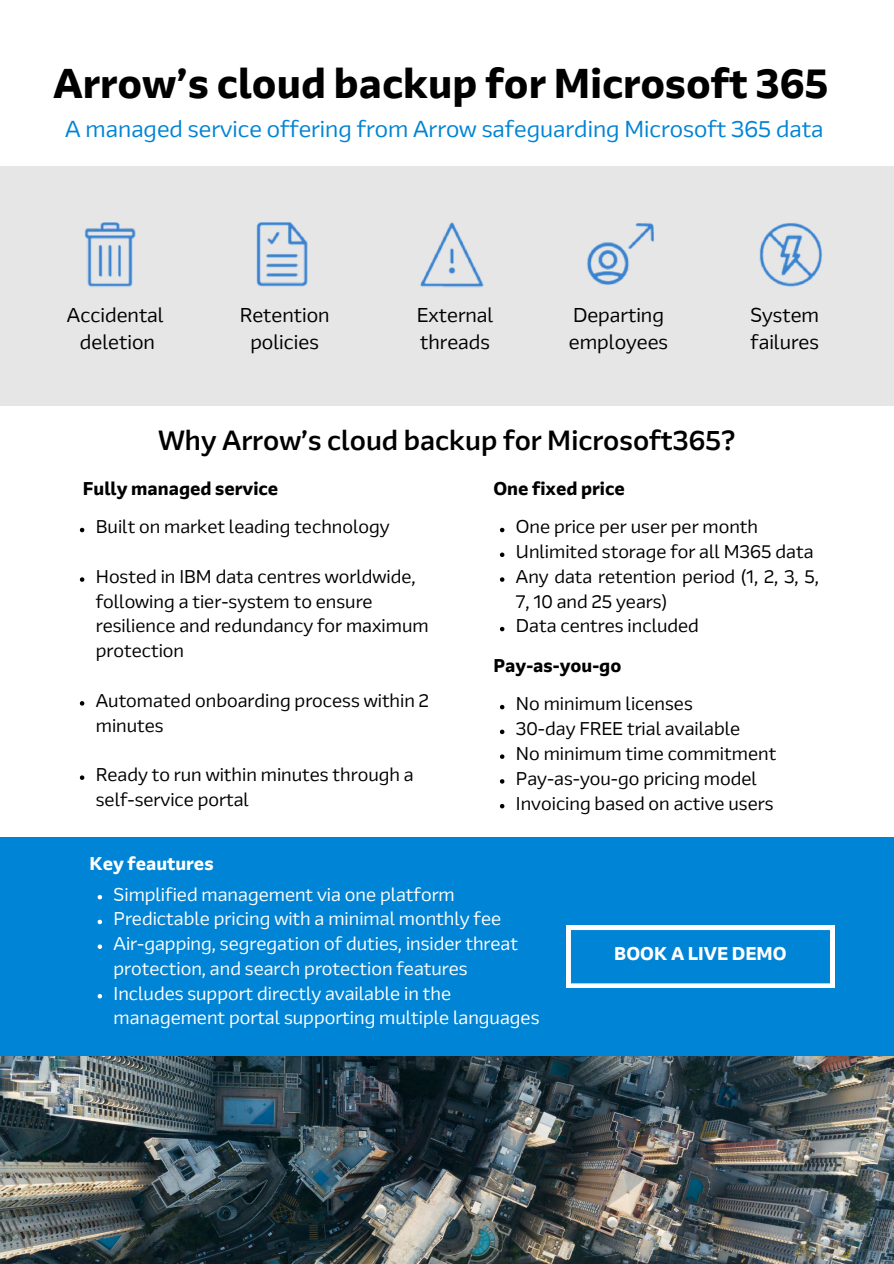
<style>
.page{position:relative;width:894px;height:1264px;background:#fff}
.page>*{position:absolute;margin:0;border:0;box-sizing:border-box;transform-origin:0 0}
.t1{font:700 40.5px "Arrow Display";color:#000}
.t2{font:500 27px "Arrow Display";color:#000}
.t3{font:22.5px "Arrow Display";color:#0084d5}
.t4{font:19.5px "Arrow Display";color:#000}
.t5{font:18px/24.8px "Arrow Display";color:#000}
.t6{font:18px/24.8px "Arrow Display";color:#fff}
.t7{font:700 18px "Arrow Display";color:#000}
.t8{font:700 18px "Arrow Display";color:#fff}
</style>
<div class="page">
<div style="left:0;top:166px;width:893px;height:240px;background:#e6e6e6"></div>
<div style="left:0;top:836px;width:893px;height:220px;background:#0084d5"></div>
<img style="left:84px;top:222px;width:739px;height:66px">
<svg style="left:566px;top:925px;width:268px;height:62px"></svg>
<img style="left:0;top:1056px;width:893px;height:207px">
<svg style="left:80px;top:528px;width:4px;height:4px"></svg>
<svg style="left:80px;top:577px;width:4px;height:5px"></svg>
<svg style="left:80px;top:701px;width:4px;height:4px"></svg>
<svg style="left:80px;top:775px;width:4px;height:5px"></svg>
<svg style="left:500px;top:528px;width:4px;height:4px"></svg>
<svg style="left:500px;top:552px;width:4px;height:5px"></svg>
<svg style="left:500px;top:577px;width:4px;height:5px"></svg>
<svg style="left:500px;top:627px;width:4px;height:4px"></svg>
<svg style="left:98px;top:895px;width:4px;height:4px"></svg>
<svg style="left:98px;top:919px;width:4px;height:5px"></svg>
<svg style="left:98px;top:944px;width:4px;height:4px"></svg>
<svg style="left:98px;top:994px;width:4px;height:4px"></svg>
<svg style="left:500px;top:705px;width:4px;height:4px"></svg>
<svg style="left:500px;top:729px;width:4px;height:5px"></svg>
<svg style="left:500px;top:754px;width:4px;height:5px"></svg>
<svg style="left:500px;top:779px;width:4px;height:4px"></svg>
<svg style="left:500px;top:804px;width:4px;height:4px"></svg>
<p class="t1" style="left:53px;top:68px;width:776px">Arrow’s cloud backup for Microsoft 365</p>
<p class="t3" style="left:65px;top:120px;width:759px">A managed service offering from Arrow safeguarding Microsoft 365 data</p>
<h1 class="t4" style="left:67px;top:307px;width:98px">Accidental</h1>
<h3 class="t4" style="left:80px;top:334px;width:76px">deletion</h3>
<p class="t4" style="left:240px;top:307px;width:91px">Retention</p>
<p class="t4" style="left:250px;top:334px;width:70px">policies</p>
<p class="t4" style="left:416px;top:307px;width:78px">External</p>
<p class="t4" style="left:420px;top:334px;width:71px">threads</p>
<p class="t4" style="left:573px;top:307px;width:92px">Departing</p>
<p class="t4" style="left:568px;top:334px;width:101px">employees</p>
<p class="t4" style="left:750px;top:307px;width:70px">System</p>
<p class="t4" style="left:750px;top:334px;width:70px">failures</p>
<h2 class="t2" style="left:158px;top:429px;width:579px">Why Arrow’s cloud backup for Microsoft365?</h2>
<h5 class="t7" style="left:83px;top:481px;width:197px">Fully managed service</h5>
<h5 class="t7" style="left:493px;top:481px;width:133px">One fixed price</h5>
<p class="t5" style="left:96px;top:516px;width:295px">Built on market leading technology</p>
<p class="t5" style="left:96px;top:566px;width:334px">Hosted in IBM data centres worldwide, following a tier-system to ensure resilience and redundancy for maximum protection</p>
<p class="t5" style="left:96px;top:690px;width:334px">Automated onboarding process within 2 minutes</p>
<p class="t5" style="left:96px;top:764px;width:319px">Ready to run within minutes through a self-service portal</p>
<p class="t8" style="left:89px;top:856px;width:126px">Key feautures</p>
<p class="t5" style="left:515px;top:516px;width:243px">One price per user per month</p>
<p class="t5" style="left:515px;top:541px;width:299px">Unlimited storage for all M365 data</p>
<p class="t5" style="left:515px;top:566px;width:304px">Any data retention period (1, 2, 3, 5,<br>7, 10 and 25 years)</p>
<h5 class="t5" style="left:515px;top:615px;width:184px">Data centres included</h5>
<p class="t7" style="left:493px;top:658px;width:129px">Pay-as-you-go</p>
<p class="t5" style="left:515px;top:693px;width:178px">No minimum licenses</p>
<h5 class="t5" style="left:515px;top:718px;width:226px">30-day FREE trial available</h5>
<p class="t5" style="left:515px;top:743px;width:262px">No minimum time commitment</p>
<p class="t5" style="left:515px;top:768px;width:242px">Pay-as-you-go pricing model</p>
<p class="t5" style="left:515px;top:792px;width:259px">Invoicing based on active users</p>
<p class="t6" style="left:113px;top:883px;width:342px">Simplified management via one platform</p>
<p class="t6" style="left:113px;top:908px;width:389px">Predictable pricing with a minimal monthly fee</p>
<p class="t6" style="left:113px;top:933px;width:406px">Air-gapping, segregation of duties, insider threat protection, and search protection features</p>
<p class="t6" style="left:113px;top:982px;width:427px">Includes support directly available in the management portal supporting multiple languages</p>
<h4 class="t8" style="left:614px;top:946px;width:174px">BOOK A LIVE DEMO</h4>
</div>
